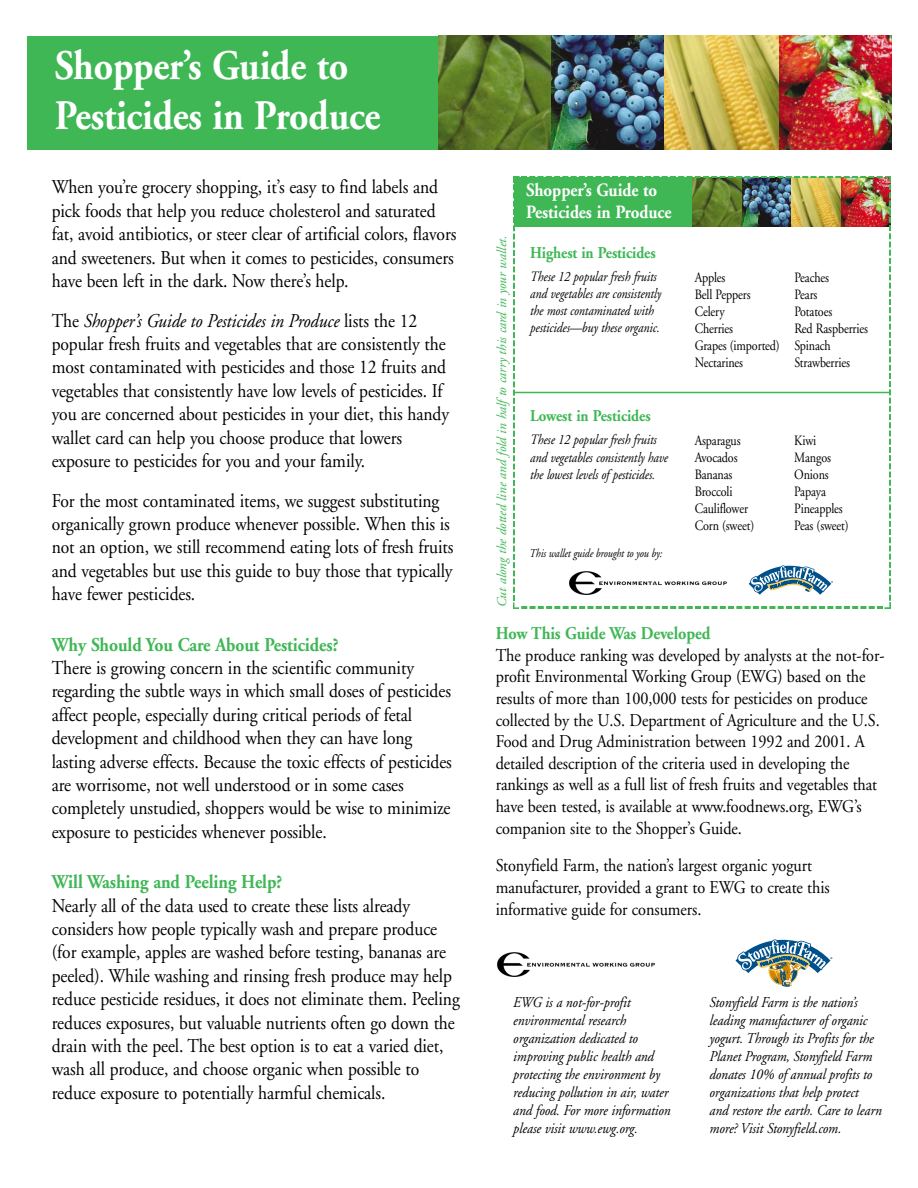
<style>
.page{position:relative;width:918px;height:1188px;background:#fff}
.page>*{position:absolute;margin:0;border:0;box-sizing:border-box;transform-origin:0 0}
.t1{font:700 42px/50.4px "Adobe Garamond";letter-spacing:-.005em;color:#fff;scale:.9 1}
.t2{font:19.5px/23.4px "Adobe Garamond";letter-spacing:-.005em;color:#000;scale:.9 1}
.t3{font:700 19.5px "Adobe Garamond";letter-spacing:-.005em;color:#3fb755;scale:.9 1}
.t4{font:700 18.75px/22.5px "Adobe Garamond";letter-spacing:-.005em;color:#fff;scale:.9 1}
.t5{font:18px/21.6px "Adobe Garamond";letter-spacing:-.005em;color:#000;scale:.9 1}
.t6{font:700 18px "Adobe Garamond";letter-spacing:-.005em;color:#3fb755;scale:.9 1}
.t7{font:700 16.5px "Adobe Garamond";letter-spacing:-.005em;color:#3fb755;scale:.9 1}
.t8{font:italic 15px/18px "Adobe Garamond";letter-spacing:-.005em;color:#000;scale:.9 1}
.t9{font:14.25px/17.1px "Adobe Garamond";letter-spacing:-.01em;color:#000;scale:.85 1}
.t10{font:italic 14.25px/17.1px "Adobe Garamond";letter-spacing:-.005em;color:#000;scale:.85 1}
.t11{font:italic 13.5px "Adobe Garamond";color:#3fb755}
.t12{font:italic 12px "Adobe Garamond";letter-spacing:-.01em;color:#000;scale:.85 1}
.s1{font-style:italic}
</style>
<div class="page">
<div style="left:514px;top:177px;width:376px;height:50px;background:#3fb755"></div>
<img style="left:693px;top:178px;width:197px;height:49px">
<svg style="left:513px;top:176px;width:7px;height:6px"></svg>
<img style="left:521px;top:176px;width:364px;height:2px">
<svg style="left:885px;top:176px;width:6px;height:9px"></svg>
<img style="left:890px;top:185px;width:1px;height:416px">
<svg style="left:884px;top:602px;width:7px;height:6px"></svg>
<img style="left:521px;top:607px;width:362px;height:1px">
<svg style="left:513px;top:600px;width:6px;height:8px"></svg>
<img style="left:513px;top:182px;width:1px;height:418px">
<img style="left:497px;top:953px;width:157px;height:24px">
<svg style="left:736px;top:939px;width:96px;height:48px"></svg>
<hr style="left:514px;top:392px;width:377px;height:1px;background:#3fb755">
<img style="left:570px;top:571px;width:157px;height:24px">
<svg style="left:749px;top:565px;width:84px;height:30px"></svg>
<div style="left:27px;top:36px;width:864px;height:113px;background:#3fb755"></div>
<img style="left:438px;top:36px;width:454px;height:113px">
<h1 class="t1" style="left:55px;top:44px;width:363px">Shopper’s Guide to<br>Pesticides in Produce</h1>
<p class="t2" style="left:52px;top:177px;width:451px">When you’re grocery shopping, it’s easy to find labels and pick foods that help you reduce cholesterol and saturated fat, avoid antibiotics, or steer clear of artificial colors, flavors and sweeteners. But when it comes to pesticides, consumers have been left in the dark. Now there’s help.</p>
<p class="t2" style="left:52px;top:310px;width:443px">The <span class="s1">Shopper’s Guide to Pesticides in Produce</span> lists the 12 popular fresh fruits and vegetables that are consistently the most contaminated with pesticides and those 12 fruits and vegetables that consistently have low levels of pesticides. If you are concerned about pesticides in your diet, this handy wallet card can help you choose produce that lowers exposure to pesticides for you and your family.</p>
<p class="t2" style="left:52px;top:490px;width:448px">For the most contaminated items, we suggest substituting organically grown produce whenever possible. When this is not an option, we still recommend eating lots of fresh fruits and vegetables but use this guide to buy those that typically have fewer pesticides.</p>
<p class="t3" style="left:52px;top:637px;width:320px">Why Should You Care About Pesticides?</p>
<p class="t2" style="left:52px;top:658px;width:446px">There is growing concern in the scientific community regarding the subtle ways in which small doses of pesticides affect people, especially during critical periods of fetal development and childhood when they can have long lasting adverse effects. Because the toxic effects of pesticides are worrisome, not well understood or in some cases completely unstudied, shoppers would be wise to minimize exposure to pesticides whenever possible.</p>
<p class="t3" style="left:52px;top:874px;width:258px">Will Washing and Peeling Help?</p>
<p class="t2" style="left:52px;top:895px;width:455px">Nearly all of the data used to create these lists already considers how people typically wash and prepare produce (for example, apples are washed before testing, bananas are peeled). While washing and rinsing fresh produce may help reduce pesticide residues, it does not eliminate them. Peeling reduces exposures, but valuable nutrients often go down the drain with the peel. The best option is to eat a varied diet, wash all produce, and choose organic when possible to reduce exposure to potentially harmful chemicals.</p>
<p class="t4" style="left:526px;top:180px;width:163px">Shopper’s Guide to<br>Pesticides in Produce</p>
<p class="t11" style="left:497px;top:607px;width:373px;rotate:-90deg">Cut along the dotted line and fold in half to carry this card in your wallet.</p>
<p class="t7" style="left:530px;top:246px;width:141px">Highest in Pesticides</p>
<p class="t10" style="left:530px;top:269px;width:156px">These 12 popular fresh fruits and vegetables are consistently the most contaminated with pesticides—buy these organic.</p>
<p class="t9" style="left:695px;top:270px;width:102px">Apples<br>Bell Peppers<br>Celery<br>Cherries<br>Grapes (imported)<br>Nectarines</p>
<p class="t9" style="left:794px;top:270px;width:88px">Peaches<br>Pears<br>Potatoes<br>Red Raspberries<br>Spinach<br>Strawberries</p>
<p class="t7" style="left:530px;top:409px;width:135px">Lowest in Pesticides</p>
<p class="t10" style="left:530px;top:433px;width:164px">These 12 popular fresh fruits and vegetables consistently have the lowest levels of pesticides.</p>
<p class="t9" style="left:695px;top:433px;width:72px">Asparagus<br>Avocados<br>Bananas<br>Broccoli<br>Cauliflower<br>Corn (sweet)</p>
<p class="t9" style="left:794px;top:433px;width:66px">Kiwi<br>Mangos<br>Onions<br>Papaya<br>Pineapples<br>Peas (sweet)</p>
<p class="t12" style="left:530px;top:548px;width:158px">This wallet guide brought to you by:</p>
<p class="t6" style="left:496px;top:626px;width:240px">How This Guide Was Developed</p>
<p class="t5" style="left:496px;top:646px;width:434px">The produce ranking was developed by analysts at the not-for&shy;profit Environmental Working Group (EWG) based on the results of more than 100,000 tests for pesticides on produce collected by the U.S. Department of Agriculture and the U.S.<br>Food and Drug Administration between 1992 and 2001. A detailed description of the criteria used in developing the rankings as well as a full list of fresh fruits and vegetables that have been tested, is available at www.foodnews.org, EWG’s companion site to the Shopper’s Guide.</p>
<p class="t5" style="left:496px;top:857px;width:373px">Stonyfield Farm, the nation’s largest organic yogurt manufacturer, provided a grant to EWG to create this informative guide for consumers.</p>
<p class="t8" style="left:513px;top:994px;width:176px">EWG is a not-for-profit environmental research organization dedicated to improving public health and protecting the environment by reducing pollution in air, water and food. For more information please visit www.ewg.org.</p>
<p class="t8" style="left:710px;top:994px;width:193px">Stonyfield Farm is the nation’s leading manufacturer of organic yogurt. Through its Profits for the<br>Planet Program, Stonyfield Farm donates 10% of annual profits to organizations that help protect<br>and restore the earth. Care to learn more? Visit Stonyfield.com.</p>
</div>
